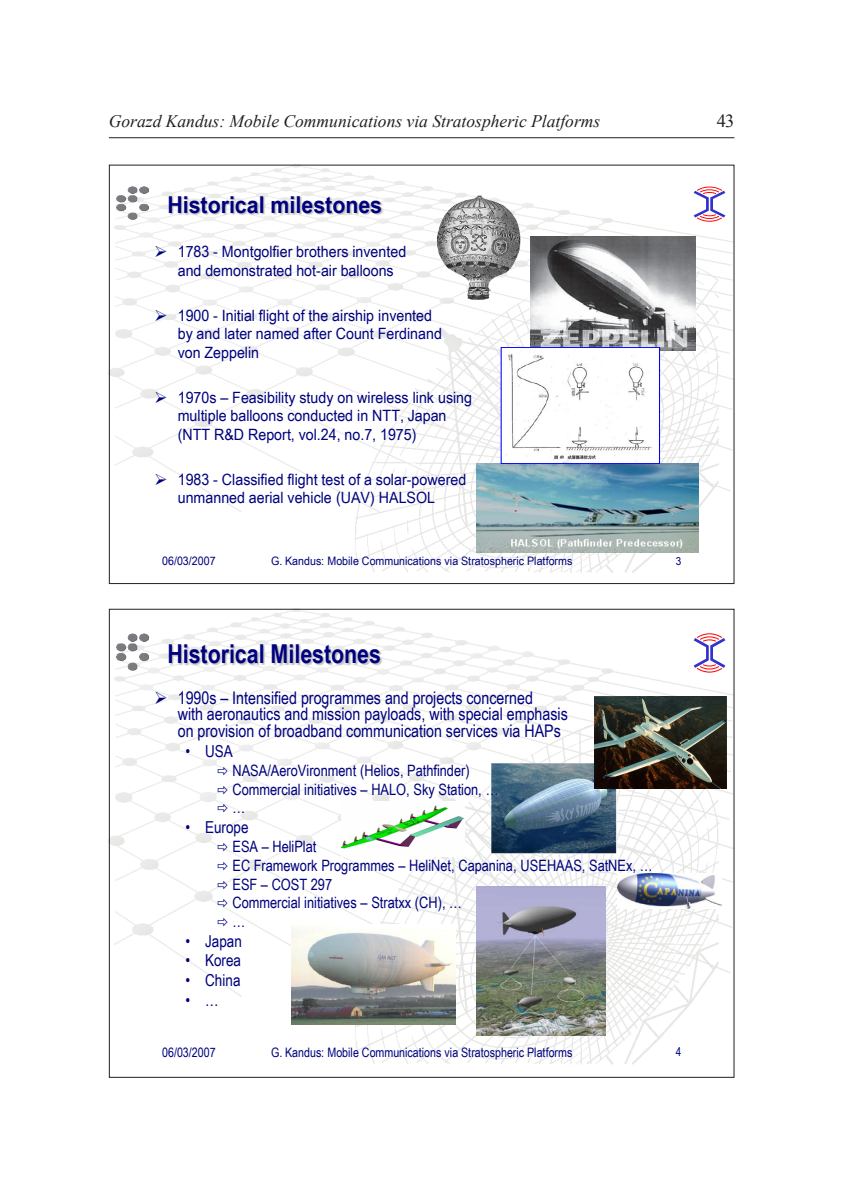
<style>
.page{position:relative;width:844px;height:1191px;background:#fff}
.page>*{position:absolute;margin:0;border:0;box-sizing:border-box;transform-origin:0 0}
.t1{font:700 26.07px "Arial Narrow";color:#00007e}
.t2{font:700 23.28px "Arial Narrow";color:#00007e;scale:1.12 1}
.t3{font:18.38px "Times New Roman";color:#231f20}
.t4{font:italic 17.5px "Times New Roman";color:#231f20}
.t5{font:17.32px/16.6px "Arial Narrow";color:#00007e}
.t6{font:16.45px "Arial Narrow";color:#00007e}
.t7{font:15.58px/18.6px "Arial Narrow";color:#00007e;scale:1.12 1}
.t8{font:15.58px/18.7px "Arial Narrow";color:#00007e}
.t9{font:12.95px "Arial Narrow";color:#00007e}
.t10{font:12.25px "Arial Narrow";color:#00007e}
.t11{font:11.72px "Arial Narrow";color:#00007e;scale:1.12 1}
.t12{font:10.85px "Arial Narrow";color:#00007e;scale:1.12 1}
</style>
<div class="page">
<hr style="left:109px;top:137px;width:625px;height:1px;background:#231f20">
<img style="left:111px;top:167px;width:621px;height:406px">
<img style="left:115px;top:186px;width:35px;height:35px">
<svg style="left:693px;top:187px;width:32px;height:35px"></svg>
<img style="left:151px;top:183px;width:249px;height:38px">
<img style="left:434px;top:193px;width:88px;height:110px">
<img style="left:531px;top:236px;width:164px;height:114px">
<img style="left:476px;top:464px;width:222px;height:88px">
<img style="left:503px;top:349px;width:154px;height:112px">
<img style="left:111px;top:611px;width:621px;height:454px">
<img style="left:115px;top:632px;width:35px;height:39px">
<svg style="left:693px;top:633px;width:32px;height:40px"></svg>
<img style="left:491px;top:763px;width:125px;height:90px">
<img style="left:151px;top:629px;width:248px;height:42px">
<img style="left:594px;top:696px;width:132px;height:92px">
<img style="left:617px;top:873px;width:104px;height:35px">
<img style="left:341px;top:802px;width:123px;height:54px">
<img style="left:476px;top:886px;width:129px;height:149px">
<img style="left:291px;top:924px;width:164px;height:100px">
<svg style="left:218px;top:767px;width:9px;height:8px"></svg>
<svg style="left:218px;top:785px;width:9px;height:9px"></svg>
<svg style="left:218px;top:804px;width:9px;height:8px"></svg>
<svg style="left:218px;top:843px;width:9px;height:8px"></svg>
<svg style="left:218px;top:861px;width:9px;height:9px"></svg>
<svg style="left:218px;top:880px;width:9px;height:8px"></svg>
<svg style="left:218px;top:899px;width:9px;height:8px"></svg>
<svg style="left:218px;top:918px;width:9px;height:8px"></svg>
<p class="t4" style="left:109px;top:109px;width:492px">Gorazd Kandus: Mobile Communications via Stratospheric Platforms</p>
<h2 class="t2" style="left:167px;top:187px;width:193px">Historical milestones</h2>
<p class="t7" style="left:178px;top:242px;width:205px;text-indent:-23px">➢ 1783 - Montgolfier brothers invented and demonstrated hot-air balloons</p>
<p class="t7" style="left:178px;top:305px;width:237px;text-indent:-23px">➢ 1900 - Initial flight of the airship invented by and later named after Count Ferdinand von Zeppelin</p>
<p class="t7" style="left:178px;top:387px;width:264px;text-indent:-23px">➢ 1970s – Feasibility study on wireless link using multiple balloons conducted in NTT, Japan (NTT R&amp;D Report, vol.24, no.7, 1975)</p>
<p class="t7" style="left:154px;top:469px;width:280px;text-align:center">➢ 1983 - Classified flight test of a solar-powered unmanned aerial vehicle (UAV) HALSOL</p>
<p class="t11" style="left:162px;top:552px;width:49px">06/03/2007</p>
<p class="t11" style="left:271px;top:552px;width:270px">G. Kandus: Mobile Communications via Stratospheric Platforms</p>
<p class="t12" style="left:675px;top:553px;width:6px">3</p>
<h1 class="t1" style="left:167px;top:634px;width:215px">Historical Milestones</h1>
<p class="t5" style="left:178px;top:688px;width:391px;text-indent:-23px">➢ 1990s – Intensified programmes and projects concerned<br>with aeronautics and mission payloads, with special emphasis on provision of broadband communication services via HAPs</p>
<p class="t6" style="left:185px;top:739px;width:49px">• USA</p>
<p class="t8" style="left:232px;top:760px;width:267px">NASA/AeroVironment (Helios, Pathfinder)<br>Commercial initiatives – HALO, Sky Station, … …</p>
<p class="t6" style="left:185px;top:815px;width:65px">• Europe</p>
<p class="t8" style="left:232px;top:836px;width:421px">ESA – HeliPlat<br>EC Framework Programmes – HeliNet, Capanina, USEHAAS, SatNEx, …<br>ESF – COST 297<br>Commercial initiatives – Stratxx (CH), …<br>…</p>
<p class="t6" style="left:185px;top:928px;width:58px">• Japan</p>
<p class="t6" style="left:185px;top:948px;width:57px">• Korea</p>
<p class="t6" style="left:185px;top:968px;width:56px">• China</p>
<p class="t6" style="left:185px;top:988px;width:35px">• …</p>
<p class="t9" style="left:162px;top:1042px;width:55px">06/03/2007</p>
<p class="t9" style="left:271px;top:1042px;width:303px">G. Kandus: Mobile Communications via Stratospheric Platforms</p>
<p class="t10" style="left:675px;top:1043px;width:7px">4</p>
<p class="t3" style="left:716px;top:109px;width:19px">43</p>
</div>
